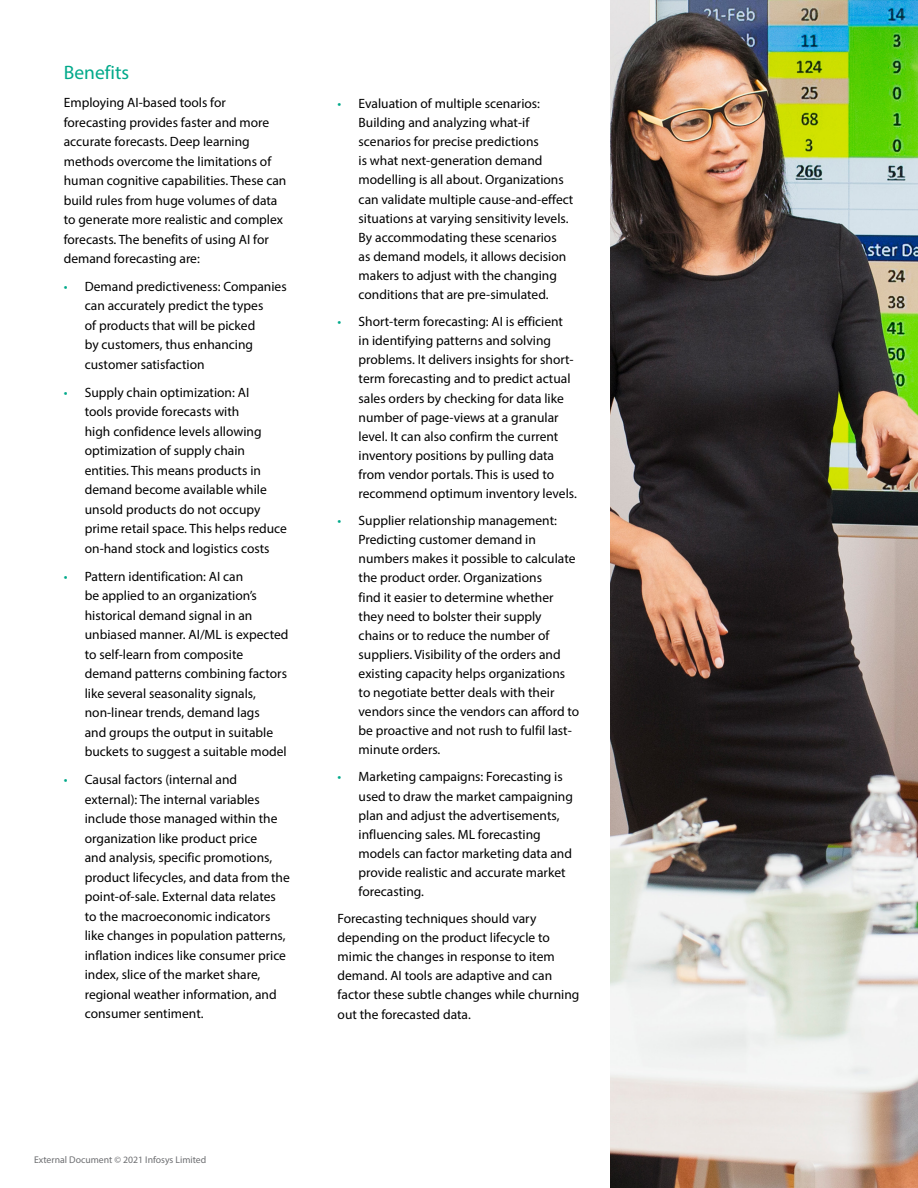
<style>
.page{position:relative;width:918px;height:1188px;background:#fff}
.page>*{position:absolute;margin:0;border:0;box-sizing:border-box;transform-origin:0 0}
.t1{font:19.5px "Myriad Pro";color:#00a98a}
.t2{font:13.5px/19.5px "Myriad Pro";color:#000}
.t3{font:9.75px "Myriad Pro";color:#6d6e71}
.s1{color:#00a98a}
</style>
<div class="page">
<img style="left:610px;top:0;width:308px;height:1188px">
<h1 class="t1" style="left:64px;top:60px;width:67px">Benefits</h1>
<p class="t2" style="left:64px;top:93px;width:224px">Employing AI-based tools for forecasting provides faster and more accurate forecasts. Deep learning methods overcome the limitations of human cognitive capabilities. These can build rules from huge volumes of data to generate more realistic and complex forecasts. The benefits of using AI for demand forecasting are:</p>
<p class="t2" style="left:85px;top:277px;width:203px;text-indent:-21px"><span class="s1">•</span> Demand predictiveness: Companies can accurately predict the types<br>of products that will be picked<br>by customers, thus enhancing customer satisfaction</p>
<p class="t2" style="left:85px;top:382px;width:204px;text-indent:-21px"><span class="s1">•</span> Supply chain optimization: AI<br>tools provide forecasts with<br>high confidence levels allowing optimization of supply chain entities. This means products in demand become available while unsold products do not occupy prime retail space. This helps reduce on-hand stock and logistics costs</p>
<p class="t2" style="left:85px;top:566px;width:205px;text-indent:-21px"><span class="s1">•</span> Pattern identification: AI can<br>be applied to an organization’s historical demand signal in an unbiased manner. AI/ML is expected to self-learn from composite demand patterns combining factors like several seasonality signals, non-linear trends, demand lags<br>and groups the output in suitable buckets to suggest a suitable model</p>
<p class="t2" style="left:85px;top:770px;width:207px;text-indent:-21px"><span class="s1">•</span> Causal factors (internal and external): The internal variables include those managed within the organization like product price<br>and analysis, specific promotions, product lifecycles, and data from the point-of-sale. External data relates to the macroeconomic indicators like changes in population patterns, inflation indices like consumer price index, slice of the market share, regional weather information, and consumer sentiment.</p>
<p class="t2" style="left:359px;top:94px;width:216px;line-height:19px;text-indent:-21px"><span class="s1">•</span> Evaluation of multiple scenarios:<br>Building and analyzing what-if scenarios for precise predictions<br>is what next-generation demand modelling is all about. Organizations can validate multiple cause-and-effect situations at varying sensitivity levels.<br>By accommodating these scenarios<br>as demand models, it allows decision makers to adjust with the changing conditions that are pre-simulated.</p>
<p class="t2" style="left:359px;top:312px;width:220px;line-height:19px;text-indent:-21px"><span class="s1">•</span> Short-term forecasting: AI is efficient in identifying patterns and solving problems. It delivers insights for short&shy;term forecasting and to predict actual sales orders by checking for data like number of page-views at a granular level. It can also confirm the current inventory positions by pulling data from vendor portals. This is used to recommend optimum inventory levels.</p>
<p class="t2" style="left:359px;top:511px;width:222px;line-height:19px;text-indent:-21px"><span class="s1">•</span> Supplier relationship management:<br>Predicting customer demand in numbers makes it possible to calculate the product order. Organizations<br>find it easier to determine whether they need to bolster their supply chains or to reduce the number of suppliers. Visibility of the orders and existing capacity helps organizations to negotiate better deals with their vendors since the vendors can afford to be proactive and not rush to fulfil last&shy;minute orders.</p>
<p class="t2" style="left:359px;top:767px;width:216px;line-height:19px;text-indent:-21px"><span class="s1">•</span> Marketing campaigns: Forecasting is used to draw the market campaigning plan and adjust the advertisements, influencing sales. ML forecasting models can factor marketing data and provide realistic and accurate market forecasting.</p>
<p class="t2" style="left:338px;top:909px;width:243px">Forecasting techniques should vary depending on the product lifecycle to mimic the changes in response to item demand. AI tools are adaptive and can factor these subtle changes while churning out the forecasted data.</p>
<p class="t3" style="left:34px;top:1154px;width:174px">External Document © 2021 Infosys Limited</p>
</div>
